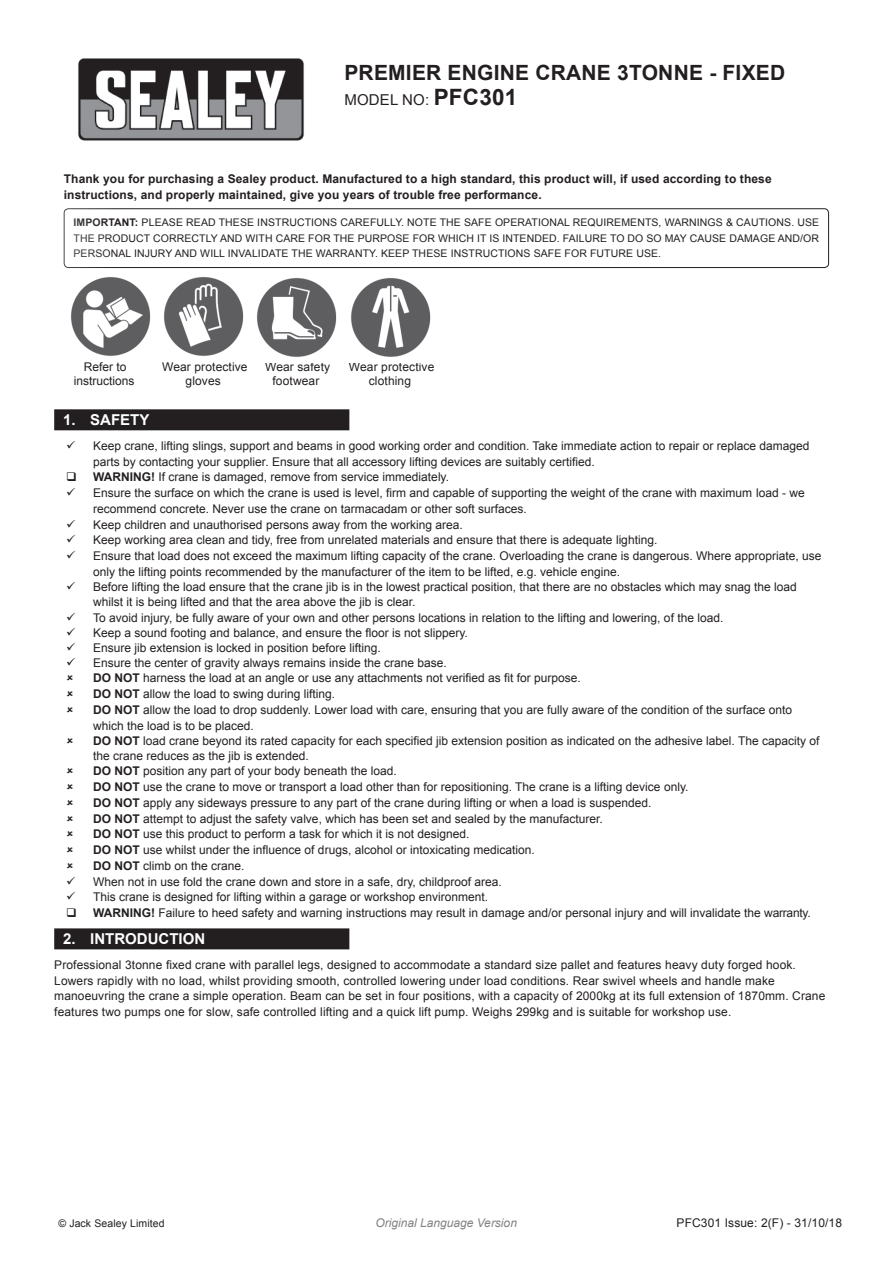
<style>
.page{position:relative;width:893px;height:1263px;background:#fff}
.page>*{position:absolute;margin:0;border:0;box-sizing:border-box;transform-origin:0 0}
.Product_Description{font:700 21px "Arial";letter-spacing:.01em;color:#231f20}
.t1{font:700 15px "Arial";color:#fff}
.Instructions_Model_N{font:15px "Arial";letter-spacing:.01em;color:#231f20}
.Body{font:12px/15.8px "Arial";color:#231f20}
.Body-2{font:700 12px/15.8px "Arial";letter-spacing:.01em;color:#231f20}
.Body__Footer{font:12px "Arial";letter-spacing:.01em;color:#231f20}
.t2{font:italic 12px "Arial";color:#808285}
.Body__Justified__7pt{font:10.5px/15.8px "Arial";letter-spacing:.01em;color:#231f20;text-align:justify}
.s1{font-weight:700;font-size:22.5px}
.s2{font-weight:700}
.s3{color:#211d1e}
</style>
<div class="page">
<img style="left:78px;top:58px;width:226px;height:83px">
<div style="left:64px;top:208px;width:765px;height:60px;border:1px solid #231f20;border-radius:4px"></div>
<div style="left:54px;top:409px;width:295px;height:21px;background:#231f20"></div>
<div style="left:54px;top:928px;width:295px;height:21px;background:#231f20"></div>
<img style="left:71px;top:277px;width:80px;height:79px">
<img style="left:164px;top:277px;width:80px;height:79px">
<img style="left:257px;top:278px;width:80px;height:79px">
<img style="left:351px;top:278px;width:80px;height:79px">
<p class="Product_Description" style="left:344px;top:59px;width:442px">PREMIER ENGINE CRANE 3TONNE - FIXED</p>
<p class="Instructions_Model_N" style="left:344px;top:90px;width:174px">MODEL NO: <span class="s1">PFC301</span></p>
<p class="Body-2" style="left:64px;top:171px;width:709px">Thank you for purchasing a Sealey product. Manufactured to a high standard, this product will, if used according to these instructions, and properly maintained, give you years of trouble free performance.</p>
<p class="Body__Justified__7pt" style="left:74px;top:214px;width:747px"><span class="s2">IMPORTANT:</span> PLEASE READ THESE INSTRUCTIONS CAREFULLY. NOTE THE SAFE OPERATIONAL REQUIREMENTS, WARNINGS &amp; CAUTIONS. USE THE PRODUCT CORRECTLY AND WITH CARE FOR THE PURPOSE FOR WHICH IT IS INTENDED. FAILURE TO DO SO MAY CAUSE DAMAGE AND/OR PERSONAL INJURY AND WILL INVALIDATE THE WARRANTY. KEEP THESE INSTRUCTIONS SAFE FOR FUTURE USE.</p>
<p class="Body" style="left:84px;top:359px;width:44px">Refer to</p>
<p class="Body" style="left:74px;top:373px;width:62px">instructions</p>
<p class="Body" style="left:162px;top:359px;width:87px">Wear protective</p>
<p class="Body" style="left:186px;top:373px;width:37px">gloves</p>
<p class="Body" style="left:265px;top:359px;width:67px">Wear safety</p>
<p class="Body" style="left:273px;top:373px;width:48px">footwear</p>
<p class="Body" style="left:349px;top:359px;width:87px">Wear protective</p>
<p class="Body" style="left:369px;top:373px;width:44px">clothing</p>
<p class="t1" style="left:63px;top:410px;width:88px">1. SAFETY</p>
<p class="Body" style="left:93px;top:438px;width:718px">Keep crane, lifting slings, support and beams in good working order and condition. Take immediate action to repair or replace damaged parts by contacting your supplier. Ensure that all accessory lifting devices are suitably certified.</p>
<p class="Body" style="left:93px;top:469px;width:357px"><span class="s2">WARNING!</span> If crane is damaged, remove from service immediately.</p>
<p class="Body" style="left:93px;top:485px;width:713px">Ensure the surface on which the crane is used is level, firm and capable of supporting the weight of the crane with maximum load - we recommend concrete. Never use the crane on tarmacadam or other soft surfaces.</p>
<p class="Body" style="left:93px;top:517px;width:371px">Keep children and unauthorised persons away from the working area.</p>
<p class="Body" style="left:93px;top:532px;width:566px">Keep working area clean and tidy, free from unrelated materials and ensure that there is adequate lighting.</p>
<p class="Body" style="left:93px;top:548px;width:730px">Ensure that load does not exceed the maximum lifting capacity of the crane. Overloading the crane is dangerous. Where appropriate, use only the lifting points recommended by the manufacturer of the item to be lifted, e.g. vehicle engine.</p>
<p class="Body" style="left:93px;top:579px;width:705px;line-height:15px">Before lifting the load ensure that the crane jib is in the lowest practical position, that there are no obstacles which may snag the load whilst it is being lifted and that the area above the jib is clear.</p>
<p class="Body" style="left:93px;top:610px;width:632px">To avoid injury, be fully aware of your own and other persons locations in relation to the lifting and lowering, of the load.</p>
<p class="Body" style="left:93px;top:625px;width:376px">Keep a sound footing and balance, and ensure the floor is not slippery.</p>
<p class="Body" style="left:93px;top:640px;width:289px">Ensure jib extension is locked in position before lifting.</p>
<p class="Body" style="left:93px;top:655px;width:355px">Ensure the center of gravity always remains inside the crane base.</p>
<p class="Body" style="left:93px;top:670px;width:489px"><span class="s2">DO NOT</span> harness the load at an angle or use any attachments not verified as fit for purpose.</p>
<p class="Body" style="left:93px;top:686px;width:244px"><span class="s2">DO NOT</span> allow the load to swing during lifting.</p>
<p class="Body" style="left:93px;top:702px;width:700px"><span class="s2">DO NOT</span> allow the load to drop suddenly. Lower load with care, ensuring that you are fully aware of the condition of the surface onto which the load is to be placed.</p>
<p class="Body" style="left:93px;top:733px;width:728px;line-height:15px"><span class="s2">DO NOT</span> load crane beyond its rated capacity for each specified jib extension position <span class="s3">as indicated on the adhesive label.</span> The capacity of the crane reduces as the jib is extended.</p>
<p class="Body" style="left:93px;top:763px;width:305px"><span class="s2">DO NOT</span> position any part of your body beneath the load.</p>
<p class="Body" style="left:93px;top:779px;width:597px"><span class="s2">DO NOT</span> use the crane to move or transport a load other than for repositioning. The crane is a lifting device only.</p>
<p class="Body" style="left:93px;top:795px;width:560px"><span class="s2">DO NOT</span> apply any sideways pressure to any part of the crane during lifting or when a load is suspended.</p>
<p class="Body" style="left:93px;top:811px;width:511px"><span class="s2">DO NOT</span> attempt to adjust the safety valve, which has been set and sealed by the manufacturer.</p>
<p class="Body" style="left:93px;top:826px;width:378px"><span class="s2">DO NOT</span> use this product to perform a task for which it is not designed.</p>
<p class="Body" style="left:93px;top:842px;width:443px"><span class="s2">DO NOT</span> use whilst under the influence of drugs, alcohol or intoxicating medication.</p>
<p class="Body" style="left:93px;top:858px;width:153px"><span class="s2">DO NOT</span> climb on the crane.</p>
<p class="Body" style="left:93px;top:874px;width:410px">When not in use fold the crane down and store in a safe, dry, childproof area.</p>
<p class="Body" style="left:93px;top:889px;width:396px">This crane is designed for lifting within a garage or workshop environment.</p>
<p class="Body" style="left:93px;top:905px;width:719px"><span class="s2">WARNING!</span> Failure to heed safety and warning instructions may result in damage and/or personal injury and will invalidate the warranty.</p>
<p class="t1" style="left:63px;top:929px;width:143px">2. INTRODUCTION</p>
<p class="Body" style="left:54px;top:957px;width:773px">Professional 3tonne fixed crane with parallel legs, designed to accommodate a standard size pallet and features heavy duty forged hook.<br>Lowers rapidly with no load, whilst providing smooth, controlled lowering under load conditions. Rear swivel wheels and handle make manoeuvring the crane a simple operation. Beam can be set in four positions, with a capacity of 2000kg at its full extension of 1870mm. Crane features two pumps one for slow, safe controlled lifting and a quick lift pump. Weighs 299kg and is suitable for workshop use.</p>
<p class="Body__Justified__7pt" style="left:58px;top:1215px;width:108px">© Jack Sealey Limited</p>
<p class="t2" style="left:375px;top:1215px;width:143px">Original Language Version</p>
<p class="Body__Footer" style="left:677px;top:1215px;width:167px">PFC301 Issue: 2(F) - 31/10/18</p>
</div>
